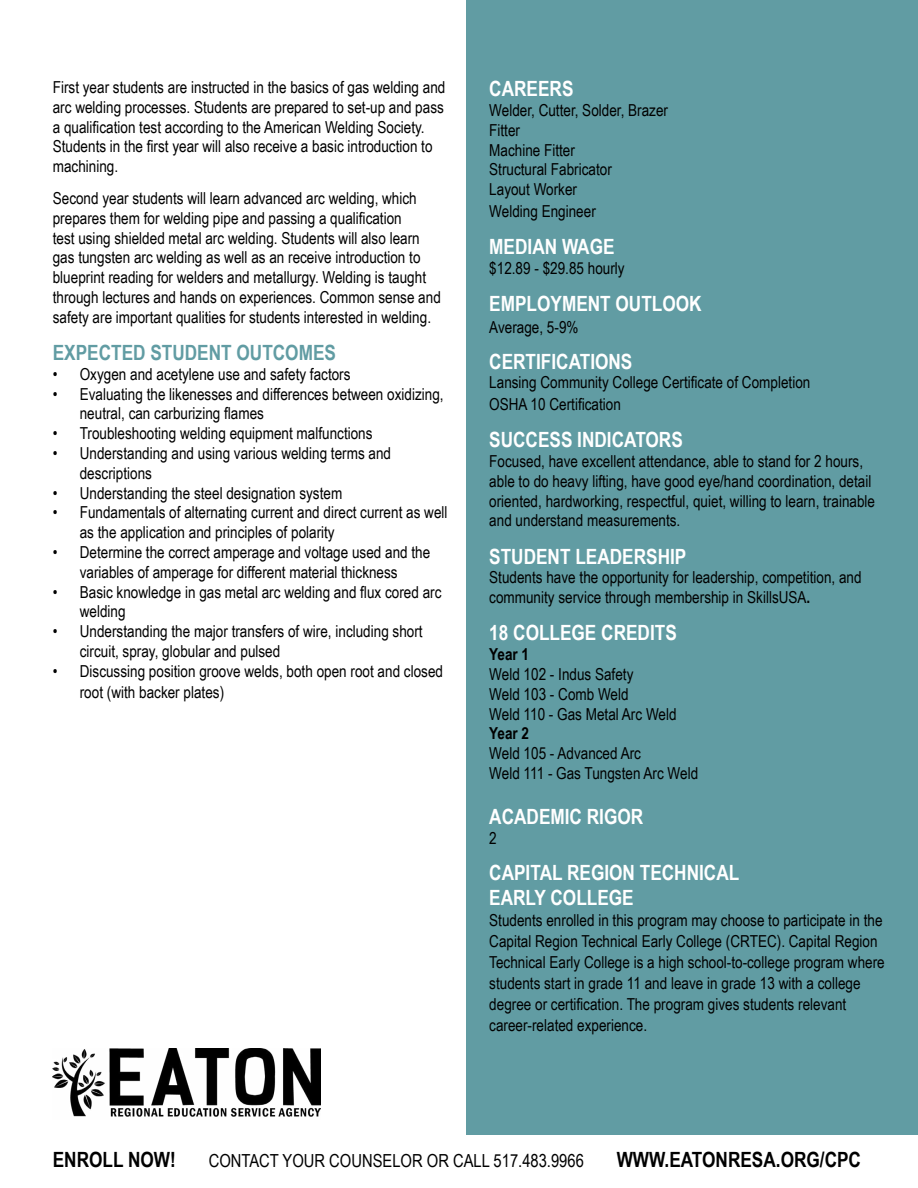
<style>
.page{position:relative;width:918px;height:1188px;background:#fff}
.page>*{position:absolute;margin:0;border:0;box-sizing:border-box;transform-origin:0 0}
.t1{font:700 21px "Arial Narrow";color:#fff}
.t2{font:700 21px "Arial Narrow";color:#000}
.t3{font:700 21px "Arial Narrow";color:#619ca3}
.t4{font:18px "Arial Narrow";color:#000}
.Body_Text_3{font:16.5px/19.8px "Arial Narrow";color:#000}
.Body_Text_3-2{font:700 16.5px "Arial Narrow";color:#000}
.s1{font-weight:700}
</style>
<div class="page">
<div style="left:467px;top:0;width:451px;height:1135px;background:#619ca3"></div>
<img style="left:53px;top:1048px;width:267px;height:69px">
<p class="Body_Text_3" style="left:53px;top:77px;width:394px">First year students are instructed in the basics of gas welding and arc welding processes. Students are prepared to set-up and pass a qualification test according to the American Welding Society.<br>Students in the first year will also receive a basic introduction to machining.</p>
<p class="Body_Text_3" style="left:53px;top:188px;width:390px">Second year students will learn advanced arc welding, which prepares them for welding pipe and passing a qualification<br>test using shielded metal arc welding. Students will also learn gas tungsten arc welding as well as an receive introduction to blueprint reading for welders and metallurgy. Welding is taught through lectures and hands on experiences. Common sense and safety are important qualities for students interested in welding.</p>
<p class="t3" style="left:53px;top:337px;width:285px">EXPECTED STUDENT OUTCOMES</p>
<p class="Body_Text_3" style="left:53px;top:363px;width:299px">• Oxygen and acetylene use and safety factors</p>
<p class="Body_Text_3" style="left:80px;top:383px;width:365px;text-indent:-27px">• Evaluating the likenesses and differences between oxidizing, neutral, can carburizing flames</p>
<p class="Body_Text_3" style="left:53px;top:423px;width:321px">• Troubleshooting welding equipment malfunctions</p>
<p class="Body_Text_3" style="left:80px;top:443px;width:313px;text-indent:-27px">• Understanding and using various welding terms and descriptions</p>
<p class="Body_Text_3" style="left:53px;top:482px;width:291px">• Understanding the steel designation system</p>
<p class="Body_Text_3" style="left:80px;top:502px;width:369px;text-indent:-27px">• Fundamentals of alternating current and direct current as well as the application and principles of polarity</p>
<p class="Body_Text_3" style="left:53px;top:542px;width:379px;text-align:center">• Determine the correct amperage and voltage used and the variables of amperage for different material thickness</p>
<p class="Body_Text_3" style="left:80px;top:581px;width:363px;text-indent:-27px">• Basic knowledge in gas metal arc welding and flux cored arc welding</p>
<p class="Body_Text_3" style="left:80px;top:621px;width:344px;text-indent:-27px">• Understanding the major transfers of wire, including short circuit, spray, globular and pulsed</p>
<p class="Body_Text_3" style="left:80px;top:660px;width:365px;line-height:21.6px;text-indent:-27px">• Discussing position groove welds, both open root and closed root (with backer plates)</p>
<p class="t1" style="left:489px;top:73px;width:86px">CAREERS</p>
<p class="Body_Text_3" style="left:489px;top:100px;width:180px">Welder, Cutter, Solder, Brazer</p>
<p class="Body_Text_3" style="left:489px;top:120px;width:32px">Fitter</p>
<p class="Body_Text_3" style="left:489px;top:139px;width:87px">Machine Fitter</p>
<p class="Body_Text_3" style="left:489px;top:159px;width:124px">Structural Fabricator</p>
<p class="Body_Text_3" style="left:489px;top:179px;width:89px">Layout Worker</p>
<p class="Body_Text_3" style="left:489px;top:201px;width:108px">Welding Engineer</p>
<p class="t1" style="left:489px;top:231px;width:127px">MEDIAN WAGE</p>
<p class="Body_Text_3" style="left:489px;top:258px;width:137px">$12.89 - $29.85 hourly</p>
<p class="t1" style="left:489px;top:288px;width:214px">EMPLOYMENT OUTLOOK</p>
<p class="Body_Text_3" style="left:489px;top:316px;width:91px">Average, 5-9%</p>
<p class="t1" style="left:489px;top:345px;width:145px">CERTIFICATIONS</p>
<p class="Body_Text_3" style="left:489px;top:372px;width:323px">Lansing Community College Certificate of Completion</p>
<p class="Body_Text_3" style="left:489px;top:394px;width:133px">OSHA 10 Certification</p>
<p class="t1" style="left:489px;top:424px;width:195px">SUCCESS INDICATORS</p>
<p class="Body_Text_3" style="left:489px;top:451px;width:387px">Focused, have excellent attendance, able to stand for 2 hours, able to do heavy lifting, have good eye/hand coordination, detail oriented, hardworking, respectful, quiet, willing to learn, trainable and understand measurements.</p>
<p class="t1" style="left:489px;top:540px;width:199px">STUDENT LEADERSHIP</p>
<p class="Body_Text_3" style="left:489px;top:567px;width:374px">Students have the opportunity for leadership, competition, and community service through membership in SkillsUSA<span class="s1">.</span></p>
<p class="t1" style="left:489px;top:617px;width:189px">18 COLLEGE CREDITS</p>
<p class="Body_Text_3-2" style="left:489px;top:642px;width:41px">Year 1</p>
<p class="Body_Text_3" style="left:489px;top:664px;width:146px">Weld 102 - Indus Safety</p>
<p class="Body_Text_3" style="left:489px;top:684px;width:141px">Weld 103 - Comb Weld</p>
<p class="Body_Text_3" style="left:489px;top:703px;width:189px">Weld 110 - Gas Metal Arc Weld</p>
<p class="Body_Text_3-2" style="left:489px;top:721px;width:41px">Year 2</p>
<p class="Body_Text_3" style="left:489px;top:743px;width:153px">Weld 105 - Advanced Arc</p>
<p class="Body_Text_3" style="left:489px;top:763px;width:210px">Weld 111 - Gas Tungsten Arc Weld</p>
<p class="t1" style="left:489px;top:801px;width:156px">ACADEMIC RIGOR</p>
<p class="Body_Text_3" style="left:489px;top:828px;width:9px">2</p>
<p class="t1" style="left:489px;top:857px;width:252px">CAPITAL REGION TECHNICAL</p>
<p class="t1" style="left:489px;top:882px;width:146px">EARLY COLLEGE</p>
<p class="Body_Text_3" style="left:489px;top:909px;width:397px;line-height:21px">Students enrolled in this program may choose to participate in the Capital Region Technical Early College (CRTEC). Capital Region Technical Early College is a high school-to-college program where students start in grade 11 and leave in grade 13 with a college degree or certification. The program gives students relevant career-related experience.</p>
<p class="t2" style="left:53px;top:1144px;width:125px">ENROLL NOW!</p>
<p class="t4" style="left:209px;top:1148px;width:377px">CONTACT YOUR COUNSELOR OR CALL 517.483.9966</p>
<p class="t2" style="left:617px;top:1144px;width:246px">WWW.EATONRESA.ORG/CPC</p>
</div>
